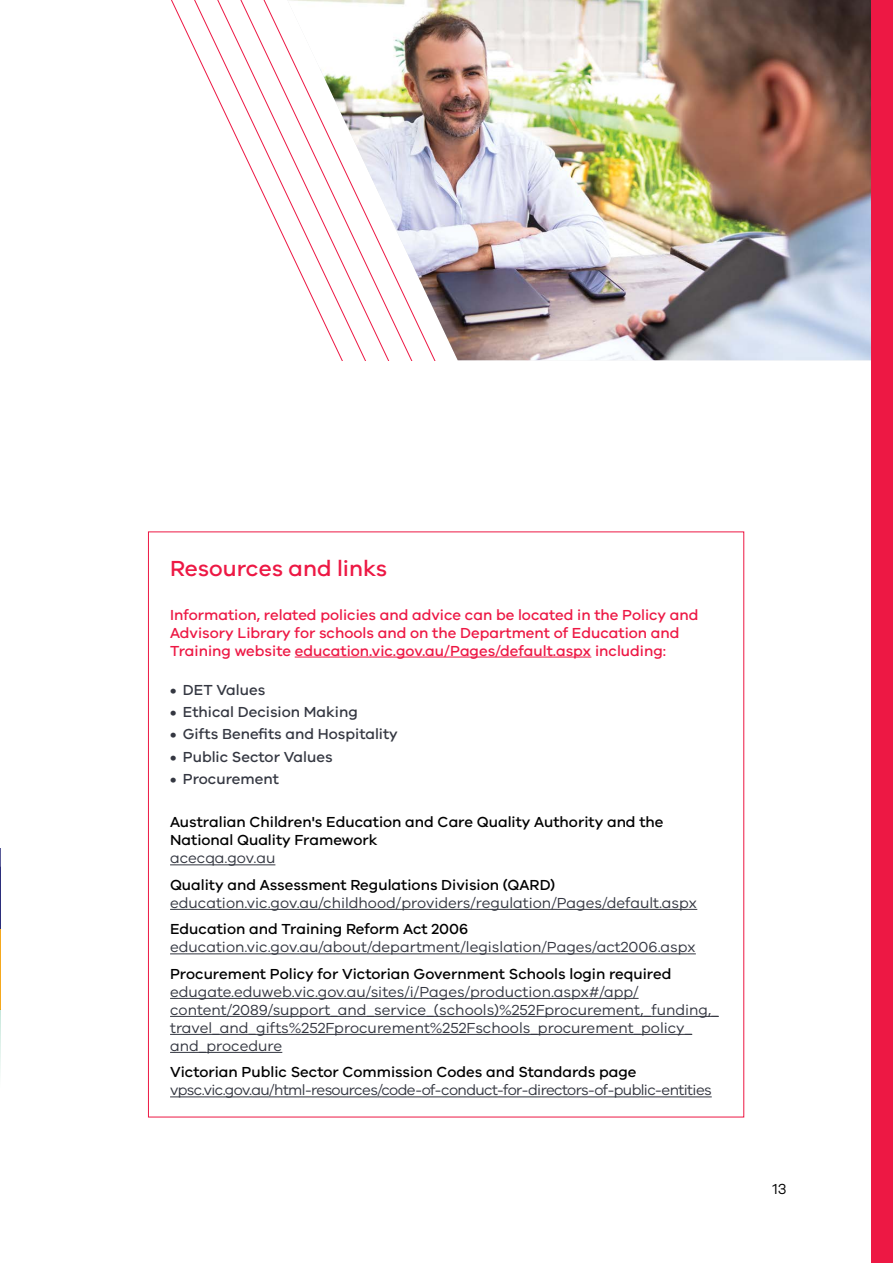
<style>
.page{position:relative;width:893px;height:1263px;background:#fff}
.page>*{position:absolute;margin:0;border:0;box-sizing:border-box;transform-origin:0 0}
._01-03_Heading{font:500 22.5px "VIC";color:#ed1844}
._05_Resources_Link{font:15px/18px "VIC";color:#343741}
._05_Resources_Headin{font:500 15px/18px "VIC";color:#000}
._05_Body_Copy_Last{font:500 15px/18px "VIC";color:#ed1844}
.t1{font:500 15px "VIC";color:#343741}
._05_Resources_Link-2{font:15px "VIC";letter-spacing:-.04em;color:#343741}
.t2{font:15px "VIC";color:#000}
.s1{font-weight:600}
</style>
<div class="page">
<hr style="left:0;top:848px;width:1px;height:81px;background:#2b2e7c">
<hr style="left:0;top:929px;width:1px;height:80px;background:#f5a81d">
<hr style="left:0;top:1009px;width:1px;height:81px;background:#00945e">
<hr style="left:295px;top:657px;width:296px;height:1px;background:#ed1844">
<hr style="left:170px;top:864px;width:105px;height:1px;background:#343741">
<hr style="left:170px;top:909px;width:527px;height:1px;background:#343741">
<hr style="left:170px;top:953px;width:526px;height:1px;background:#343741">
<hr style="left:170px;top:998px;width:469px;height:1px;background:#343741">
<hr style="left:170px;top:1016px;width:549px;height:1px;background:#343741">
<hr style="left:170px;top:1034px;width:522px;height:1px;background:#343741">
<hr style="left:170px;top:1052px;width:112px;height:1px;background:#343741">
<hr style="left:170px;top:1096px;width:542px;height:1px;background:#343741">
<img style="left:436px;top:0;width:436px;height:360px">
<img style="left:413px;top:0;width:23px;height:360px">
<svg style="left:171px;top:0;width:242px;height:360px"></svg>
<svg style="left:0;top:848px;width:1px;height:19px"></svg>
<div style="left:872px;top:0;width:21px;height:1263px;background:#ed1844"></div>
<h3 class="_01-03_Heading" style="left:170px;top:555px;width:219px">Resources and links</h3>
<p class="_05_Body_Copy_Last" style="left:170px;top:605px;width:530px">Information, related policies and advice can be located in the Policy and<br>Advisory Library for schools and on the Department of Education and<br>Training website education.vic.gov.au/Pages/default.aspx including:</p>
<p class="t1" style="left:170px;top:681px;width:97px"><span class="s1">•</span> DET Values</p>
<p class="t1" style="left:170px;top:703px;width:189px"><span class="s1">•</span> Ethical Decision Making</p>
<p class="t1" style="left:170px;top:725px;width:229px"><span class="s1">•</span> Gifts Benefits and Hospitality</p>
<p class="t1" style="left:170px;top:747px;width:164px"><span class="s1">•</span> Public Sector Values</p>
<p class="t1" style="left:170px;top:770px;width:110px"><span class="s1">•</span> Procurement</p>
<p class="_05_Resources_Headin" style="left:170px;top:813px;width:495px">Australian Children's Education and Care Quality Authority and the<br>National Quality Framework</p>
<p class="_05_Resources_Link" style="left:170px;top:849px;width:107px">acecqa.gov.au</p>
<p class="_05_Resources_Headin" style="left:170px;top:875px;width:387px">Quality and Assessment Regulations Division (QARD)</p>
<p class="_05_Resources_Link" style="left:170px;top:893px;width:529px">education.vic.gov.au/childhood/providers/regulation/Pages/default.aspx</p>
<p class="_05_Resources_Headin" style="left:170px;top:920px;width:300px">Education and Training Reform Act 2006</p>
<p class="_05_Resources_Link" style="left:170px;top:938px;width:527px">education.vic.gov.au/about/department/legislation/Pages/act2006.aspx</p>
<p class="_05_Resources_Headin" style="left:170px;top:964px;width:503px">Procurement Policy for Victorian Government Schools login required</p>
<p class="_05_Resources_Link" style="left:170px;top:982px;width:550px">edugate.eduweb.vic.gov.au/sites/i/Pages/production.aspx#/app/ content/2089/support_and_service_(schools)%252Fprocurement,_funding,_ travel_and_gifts%252Fprocurement%252Fschools_procurement_policy_ and_procedure</p>
<p class="_05_Resources_Headin" style="left:170px;top:1063px;width:468px">Victorian Public Sector Commission Codes and Standards page</p>
<p class="_05_Resources_Link-2" style="left:170px;top:1081px;width:543px">vpsc.vic.gov.au/html-resources/code-of-conduct-for-directors-of-public-entities</p>
<p class="t2" style="left:772px;top:1180px;width:16px">13</p>
</div>
